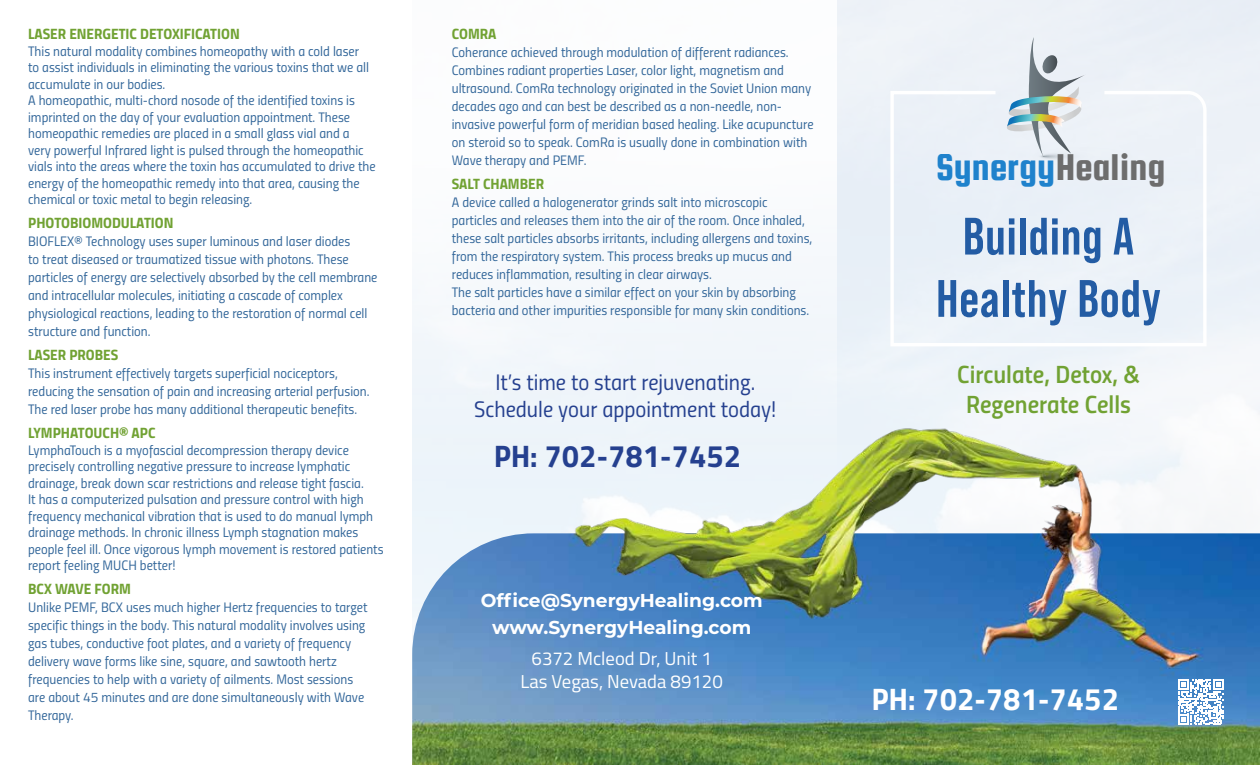
<style>
.page{position:relative;width:1260px;height:765px;background:#fff}
.page>*{position:absolute;margin:0;border:0;box-sizing:border-box;transform-origin:0 0}
.t1{font:700 52.5px/62.2px "Bebas Neue Pro";letter-spacing:.02em;color:#235ca4;text-align:center}
.t2{font:39.88px "Squada One";color:#1f82cc}
.t3{font:31.12px "Titillium Bold Upright";color:#fff}
.t4{font:31.12px "Titillium Bold Upright";color:#25408f}
.t5{font:25px/30px "Titillium Semibold Upright";color:#71a233;text-align:center}
.t6{font:22.5px/27px "Titillium Regular Upright";color:#25408f;text-align:center}
.t7{font:700 18.62px/27.1px "Montserrat";color:#fff;text-align:center}
.t8{font:18.62px/22.4px "Titillium";color:#fff;text-align:center}
.t9{font:15px "Titillium Bold Upright";color:#71a233}
.t10{font:13.75px/18px "Titillium Regular Upright";color:#33679a}
.s1{color:#6d6d6d}
</style>
<div class="page">
<div style="left:403px;top:0;width:433px;height:765px;background:#f8fafc"></div>
<img style="left:412px;top:533px;width:848px;height:232px">
<img style="left:564px;top:417px;width:661px;height:269px">
<div style="left:889px;top:89px;width:319px;height:259px;background:#ebf1f8"></div>
<svg style="left:1178px;top:679px;width:46px;height:46px"></svg>
<svg style="left:1004px;top:37px;width:188px;height:137px;background:#e0e6eb"></svg>
<p class="t9" style="left:28px;top:22px;width:213px">LASER ENERGETIC DETOXIFICATION</p>
<p class="t10" style="left:28px;top:42px;width:349px;line-height:16.5px">This natural modality combines homeopathy with a cold laser<br>to assist individuals in eliminating the various toxins that we all accumulate in our bodies.<br>A homeopathic, multi-chord nosode of the identified toxins is imprinted on the day of your evaluation appointment. These homeopathic remedies are placed in a small glass vial and a very powerful Infrared light is pulsed through the homeopathic vials into the areas where the toxin has accumulated to drive the energy of the homeopathic remedy into that area, causing the chemical or toxic metal to begin releasing.</p>
<p class="t9" style="left:28px;top:211px;width:147px">PHOTOBIOMODULATION</p>
<p class="t10" style="left:28px;top:232px;width:351px">BIOFLEX® Technology uses super luminous and laser diodes<br>to treat diseased or traumatized tissue with photons. These particles of energy are selectively absorbed by the cell membrane and intracellular molecules, initiating a cascade of complex physiological reactions, leading to the restoration of normal cell structure and function.</p>
<p class="t9" style="left:28px;top:343px;width:92px">LASER PROBES</p>
<p class="t10" style="left:28px;top:364px;width:343px">This instrument effectively targets superficial nociceptors, reducing the sensation of pain and increasing arterial perfusion.<br>The red laser probe has many additional therapeutic benefits.</p>
<p class="t9" style="left:28px;top:421px;width:129px">LYMPHATOUCH® APC</p>
<p class="t10" style="left:28px;top:441px;width:357px;line-height:16.5px">LymphaTouch is a myofascial decompression therapy device precisely controlling negative pressure to increase lymphatic drainage, break down scar restrictions and release tight fascia.<br>It has a computerized pulsation and pressure control with high frequency mechanical vibration that is used to do manual lymph drainage methods. In chronic illness Lymph stagnation makes people feel ill. Once vigorous lymph movement is restored patients report feeling MUCH better!</p>
<p class="t9" style="left:28px;top:577px;width:104px">BCX WAVE FORM</p>
<p class="t10" style="left:28px;top:597px;width:341px">Unlike PEMF, BCX uses much higher Hertz frequencies to target specific things in the body. This natural modality involves using gas tubes, conductive foot plates, and a variety of frequency delivery wave forms like sine, square, and sawtooth hertz frequencies to help with a variety of ailments. Most sessions are about 45 minutes and are done simultaneously with Wave Therapy.</p>
<p class="t9" style="left:452px;top:22px;width:46px">COMRA</p>
<p class="t10" style="left:452px;top:43px;width:363px">Coherance achieved through modulation of different radiances.<br>Combines radiant properties Laser, color light, magnetism and ultrasound. ComRa technology originated in the Soviet Union many decades ago and can best be described as a non-needle, non&shy;invasive powerful form of meridian based healing. Like acupuncture on steroid so to speak. ComRa is usually done in combination with Wave therapy and PEMF.</p>
<p class="t9" style="left:452px;top:172px;width:94px">SALT CHAMBER</p>
<p class="t10" style="left:452px;top:193px;width:362px">A device called a halogenerator grinds salt into microscopic particles and releases them into the air of the room. Once inhaled, these salt particles absorbs irritants, including allergens and toxins, from the respiratory system. This process breaks up mucus and reduces inflammation, resulting in clear airways.<br>The salt particles have a similar effect on your skin by absorbing bacteria and other impurities responsible for many skin conditions.</p>
<h3 class="t6" style="left:474px;top:367px;width:304px">It’s time to start rejuvenating.<br>Schedule your appointment today!</h3>
<h3 class="t4" style="left:494px;top:432px;width:249px">PH: 702-781-7452</h3>
<h3 class="t7" style="left:481px;top:586px;width:284px">Office@SynergyHealing.com www.SynergyHealing.com</h3>
<h3 class="t8" style="left:521px;top:647px;width:204px">6372 Mcleod Dr, Unit 1<br>Las Vegas, Nevada 89120</h3>
<h2 class="t2" style="left:936px;top:146px;width:231px">Synergy<span class="s1">Healing</span></h2>
<h1 class="t1" style="left:936px;top:205px;width:226px">Building A<br>Healthy Body</h1>
<h3 class="t5" style="left:957px;top:358px;width:184px">Circulate, Detox, &amp;<br>Regenerate Cells</h3>
<h3 class="t3" style="left:872px;top:675px;width:249px">PH: 702-781-7452</h3>
</div>
